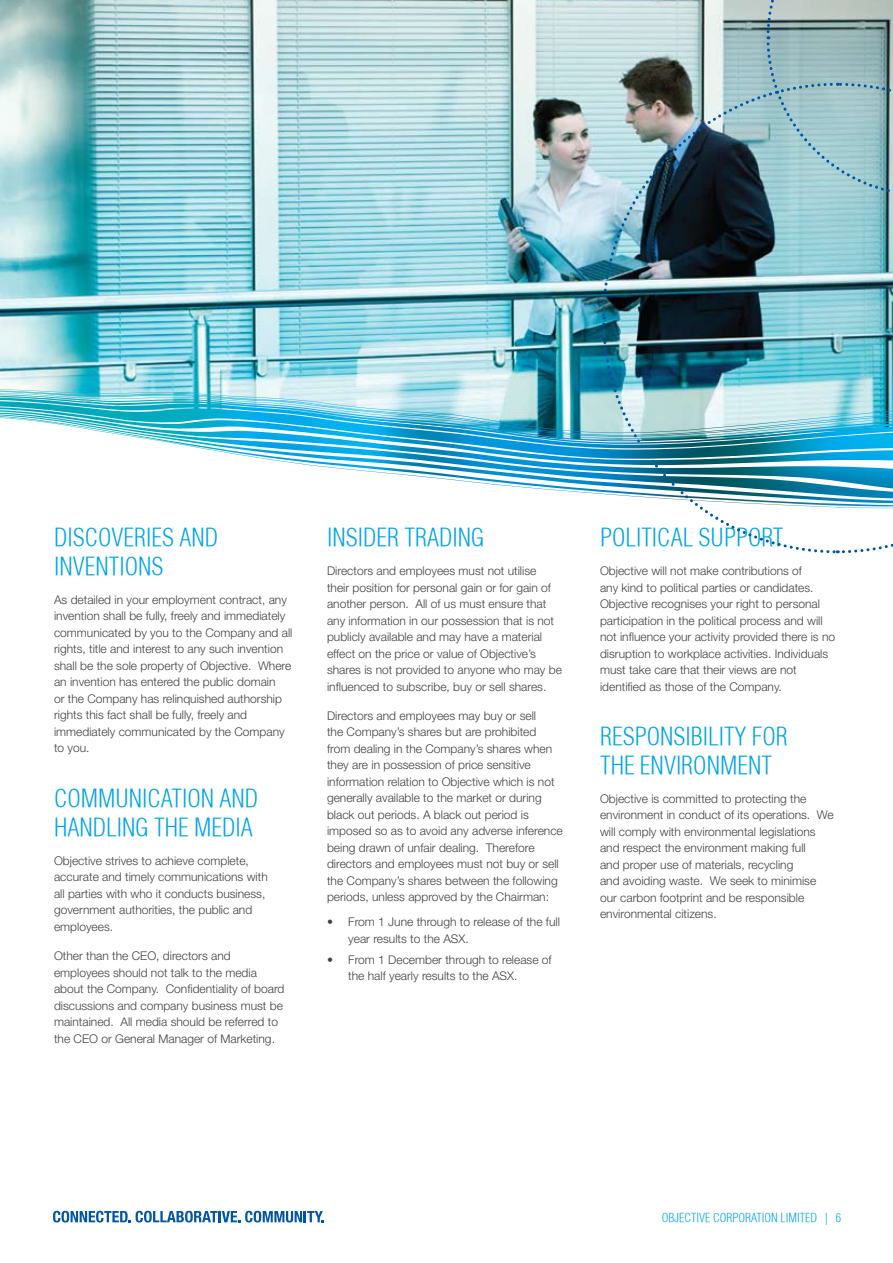
<style>
.page{position:relative;width:893px;height:1263px;background:#fff}
.page>*{position:absolute;margin:0;border:0;box-sizing:border-box;transform-origin:0 0}
.t1{font:300 condensed 24px "Helvetica";color:#00a4e4}
.t2{font:300 12px/16.5px "Helvetica Neue";color:#414142}
.t3{font:300 condensed 12px "Helvetica";color:#00a4e4}
</style>
<div class="page">
<svg style="left:53px;top:1211px;width:271px;height:11px"></svg>
<img style="left:0;top:0;width:765px;height:389px">
<img style="left:601px;top:81px;width:164px;height:237px">
<img style="left:601px;top:321px;width:164px;height:220px">
<img style="left:765px;top:0;width:128px;height:554px">
<img style="left:0;top:389px;width:893px;height:52px">
<h1 class="t1" style="left:54px;top:522px;width:43px">DISCOVERIE</h1>
<h1 class="t1" style="left:162px;top:522px;width:31px">S AND</h1>
<h1 class="t1" style="left:54px;top:551px;width:18px">INVENTION</h1>
<h1 class="t1" style="left:151px;top:551px;width:13px">S</h1>
<p class="t2" style="left:54px;top:591px;width:240px">As detailed in your employment contract, any invention shall be fully, freely and immediately communicated by you to the Company and all rights, title and interest to any such invention shall be the sole property of Objective. Where an invention has entered the public domain<br>or the Company has relinquished authorship rights this fact shall be fully, freely and immediately communicated by the Company to you.</p>
<h1 class="t1" style="left:54px;top:783px;width:27px">COMMUNICATION</h1>
<h1 class="t1" style="left:219px;top:783px;width:14px">AND</h1>
<h1 class="t1" style="left:54px;top:812px;width:13px">HANDLIN</h1>
<h1 class="t1" style="left:135px;top:812px;width:87px">G THE MEDIA</h1>
<p class="t2" style="left:54px;top:852px;width:215px">Objective strives to achieve complete, accurate and timely communications with all parties with who it conducts business, government authorities, the public and employees.</p>
<p class="t2" style="left:54px;top:947px;width:232px">Other than the CEO, directors and employees should not talk to the media about the Company. Confidentiality of board discussions and company business must be maintained. All media should be referred to the CEO or General Manager of Marketing.</p>
<h1 class="t1" style="left:327px;top:522px;width:42px">INSIDER</h1>
<h1 class="t1" style="left:404px;top:522px;width:23px">TRADIN</h1>
<h1 class="t1" style="left:471px;top:522px;width:15px">G</h1>
<p class="t2" style="left:327px;top:562px;width:236px">Directors and employees must not utilise<br>their position for personal gain or for gain of another person. All of us must ensure that any information in our possession that is not publicly available and may have a material effect on the price or value of Objective’s shares is not provided to anyone who may be influenced to subscribe, buy or sell shares.</p>
<p class="t2" style="left:327px;top:707px;width:237px">Directors and employees may buy or sell<br>the Company’s shares but are prohibited<br>from dealing in the Company’s shares when they are in possession of price sensitive information relation to Objective which is not generally available to the market or during black out periods. A black out period is imposed so as to avoid any adverse inference being drawn of unfair dealing. Therefore directors and employees must not buy or sell the Company’s shares between the following periods, unless approved by the Chairman:</p>
<p class="t2" style="left:348px;top:913px;width:213px;text-indent:-21px">• From 1 June through to release of the full year results to the ASX.</p>
<p class="t2" style="left:348px;top:951px;width:205px;text-indent:-21px">• From 1 December through to release of the half yearly results to the ASX.</p>
<h1 class="t1" style="left:600px;top:522px;width:23px">POLITICAL</h1>
<h1 class="t1" style="left:699px;top:522px;width:13px">SUPPORT</h1>
<p class="t2" style="left:600px;top:562px;width:237px">Objective will not make contributions of<br>any kind to political parties or candidates.<br>Objective recognises your right to personal participation in the political process and will not influence your activity provided there is no disruption to workplace activities. Individuals must take care that their views are not identified as those of the Company.</p>
<h1 class="t1" style="left:600px;top:721px;width:95px">RESPONSIBILIT</h1>
<h1 class="t1" style="left:735px;top:721px;width:30px">Y FOR</h1>
<h1 class="t1" style="left:600px;top:750px;width:53px">THE ENVIRONMENT</h1>
<p class="t2" style="left:600px;top:790px;width:235px">Objective is committed to protecting the environment in conduct of its operations. We will comply with environmental legislations and respect the environment making full<br>and proper use of materials, recycling<br>and avoiding waste. We seek to minimise our carbon footprint and be responsible environmental citizens.</p>
<p class="t3" style="left:662px;top:1211px;width:181px">OBJECTIVE CORPORATION LIMITED | 6</p>
</div>
